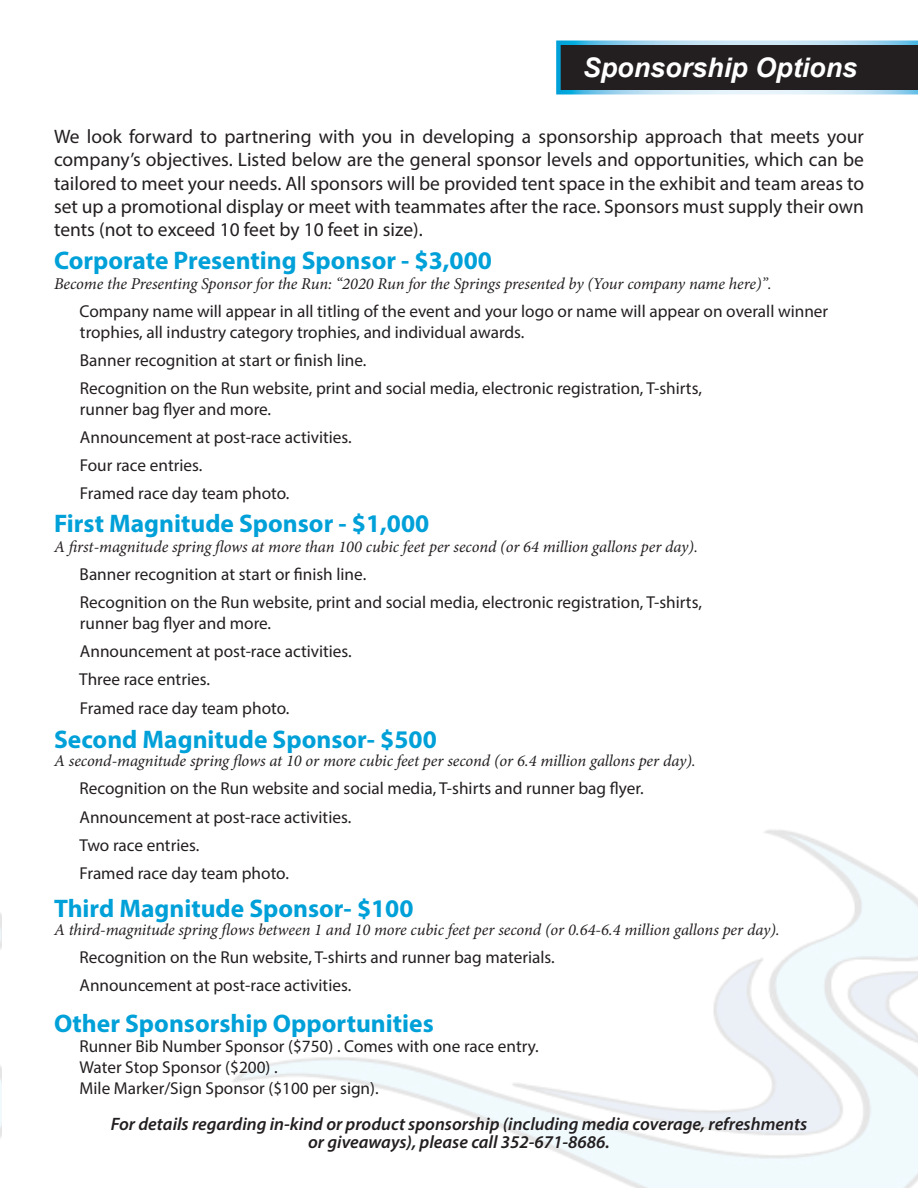
<style>
.page{position:relative;width:918px;height:1188px;background:#fff}
.page>*{position:absolute;margin:0;border:0;box-sizing:border-box;transform-origin:0 0}
.t1{font:italic 700 27px "Arial";color:#fff}
.t2{font:700 25.5px "Myriad Pro";color:#00a0d8}
.t3{font:19.5px/23.4px "Myriad Pro";color:#231f20;text-align:justify}
.t4{font:italic 600 18px/18px "Myriad Pro";color:#231f20;text-align:center}
.t5{font:17.25px/28.2px "Myriad Pro";color:#231f20}
.t6{font:italic 16.5px "Minion Pro";letter-spacing:-.005em;color:#231f20}
</style>
<div class="page">
<svg style="left:556px;top:40px;width:362px;height:54px"></svg>
<h1 class="t1" style="left:583px;top:50px;width:276px">Sponsorship Options</h1>
<p class="t3" style="left:54px;top:124px;width:812px">We look forward to partnering with you in developing a sponsorship approach that meets your company’s objectives. Listed below are the general sponsor levels and opportunities, which can be tailored to meet your needs. All sponsors will be provided tent space in the exhibit and team areas to set up a promotional display or meet with teammates after the race. Sponsors must supply their own tents (not to exceed 10 feet by 10 feet in size).</p>
<h2 class="t2" style="left:54px;top:244px;width:439px">Corporate Presenting Sponsor - $3,000</h2>
<h2 class="t6" style="left:54px;top:272px;width:719px">Become the Presenting Sponsor for the Run: “2020 Run for the Springs presented by (Your company name here)”.</h2>
<p class="t5" style="left:80px;top:300px;width:750px;line-height:20.7px">Company name will appear in all titling of the event and your logo or name will appear on overall winner trophies, all industry category trophies, and individual awards.</p>
<p class="t5" style="left:80px;top:346px;width:623px">Banner recognition at start or finish line.<br>Recognition on the Run website, print and social media, electronic registration, T-shirts,</p>
<p class="t5" style="left:80px;top:395px;width:273px">runner bag flyer and more.<br>Announcement at post-race activities.<br>Four race entries.<br>Framed race day team photo.</p>
<h2 class="t2" style="left:54px;top:507px;width:377px">First Magnitude Sponsor - $1,000</h2>
<h2 class="t6" style="left:54px;top:535px;width:645px">A first-magnitude spring flows at more than 100 cubic feet per second (or 64 million gallons per day).</h2>
<p class="t5" style="left:80px;top:560px;width:624px">Banner recognition at start or finish line.<br>Recognition on the Run website, print and social media, electronic registration, T-shirts,</p>
<p class="t5" style="left:79px;top:609px;width:274px">runner bag flyer and more.<br>Announcement at post-race activities.<br>Three race entries.<br>Framed race day team photo.</p>
<h2 class="t2" style="left:54px;top:723px;width:384px">Second Magnitude Sponsor- $500</h2>
<h2 class="t6" style="left:54px;top:750px;width:643px">A second-magnitude spring flows at 10 or more cubic feet per second (or 6.4 million gallons per day).</h2>
<p class="t5" style="left:80px;top:774px;width:566px">Recognition on the Run website and social media, T-shirts and runner bag flyer.<br>Announcement at post-race activities.<br>Two race entries.<br>Framed race day team photo.</p>
<h2 class="t2" style="left:54px;top:892px;width:361px">Third Magnitude Sponsor- $100</h2>
<h2 class="t6" style="left:54px;top:918px;width:727px">A third-magnitude spring flows between 1 and 10 more cubic feet per second (or 0.64-6.4 million gallons per day).</h2>
<p class="t5" style="left:80px;top:943px;width:477px">Recognition on the Run website, T-shirts and runner bag materials.<br>Announcement at post-race activities.</p>
<h2 class="t2" style="left:54px;top:1006px;width:381px">Other Sponsorship Opportunities</h2>
<p class="t5" style="left:80px;top:1036px;width:461px;line-height:20.7px">Runner Bib Number Sponsor ($750) . Comes with one race entry.<br>Water Stop Sponsor ($200) .<br>Mile Marker/Sign Sponsor ($100 per sign).</p>
<p class="t4" style="left:111px;top:1114px;width:698px">For details regarding in-kind or product sponsorship (including media coverage, refreshments or giveaways), please call 352-671-8686.</p>
</div>
